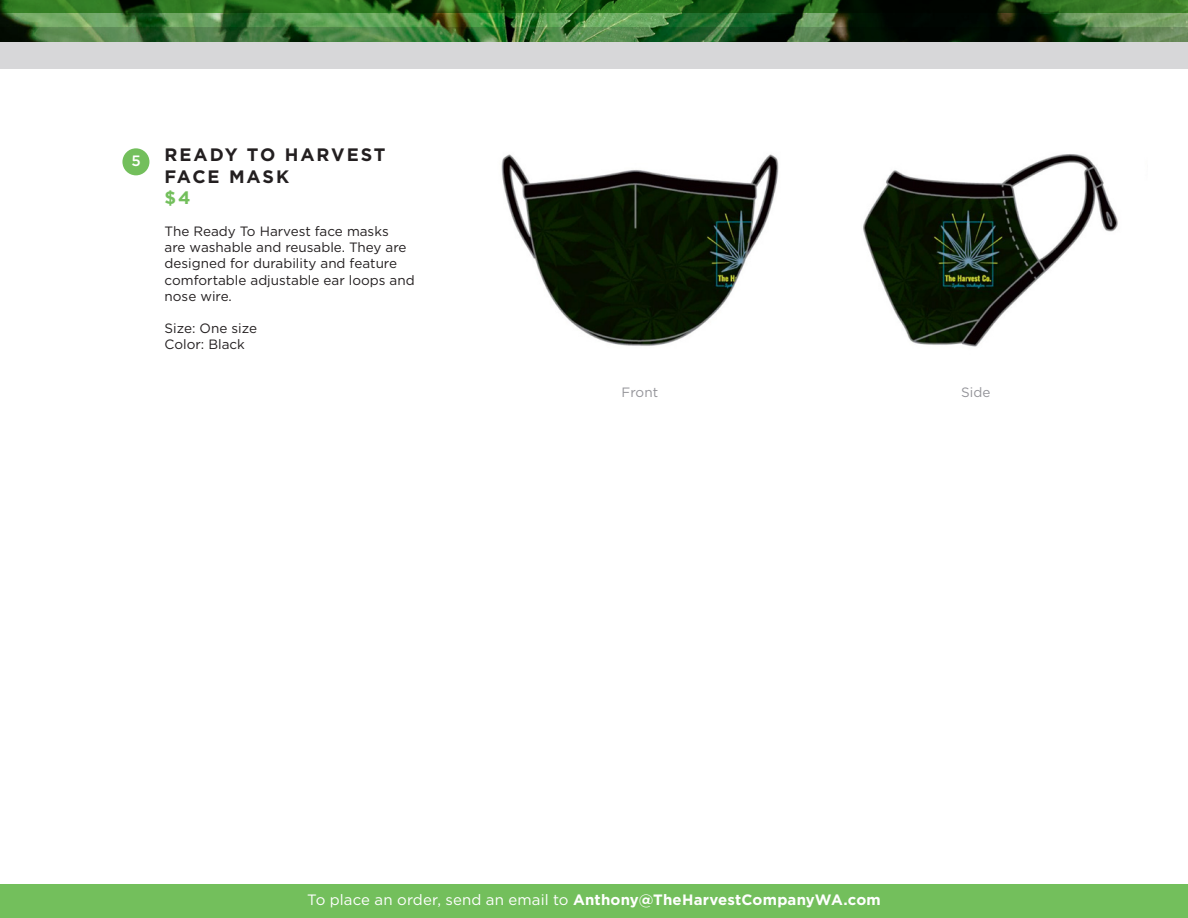
<style>
.page{position:relative;width:1188px;height:918px;background:#fff}
.page>*{position:absolute;margin:0;border:0;box-sizing:border-box;transform-origin:0 0}
.t1{font:700 18px/21.6px "Gotham";letter-spacing:.11em;color:#231f20}
.t2{font:700 18px "Gotham";color:#73bf5c}
.t3{font:700 15px "Gotham";letter-spacing:.01em;color:#fff}
.t4{font:500 15px "Gotham";color:#fff}
.t5{font:13.5px/16.2px "Gotham";color:#231f20}
.t6{font:13.5px "Gotham";color:#949499}
.s1{font-weight:400}
</style>
<div class="page">
<div style="left:0;top:884px;width:1188px;height:34px;background:#73bf5c"></div>
<img style="left:0;top:13px;width:1188px;height:14px">
<svg style="left:0;top:27px;width:1188px;height:41px;background:#9aa99a"></svg>
<svg style="left:0;top:0;width:1188px;height:13px;background:#215b17"></svg>
<img style="left:501px;top:154px;width:278px;height:192px">
<img style="left:863px;top:154px;width:255px;height:193px">
<div style="left:122px;top:148px;width:27px;height:27px;background:#73bf5c;border-radius:50%"></div>
<p class="t4" style="left:132px;top:151px;width:11px">5</p>
<p class="t1" style="left:165px;top:144px;width:223px">READY TO HARVEST<br>FACE MASK</p>
<p class="t2" style="left:165px;top:186px;width:28px">$4</p>
<p class="t5" style="left:165px;top:223px;width:252px">The Ready To Harvest face masks<br>are washable and reusable. They are designed for durability and feature comfortable adjustable ear loops and nose wire.</p>
<p class="t5" style="left:165px;top:320px;width:94px">Size: One size</p>
<p class="t5" style="left:165px;top:336px;width:82px">Color: Black</p>
<p class="t6" style="left:622px;top:384px;width:38px">Front</p>
<p class="t6" style="left:961px;top:384px;width:31px">Side</p>
<p class="t3" style="left:307px;top:890px;width:575px"><span class="s1">To place an order, send an email to</span> Anthony@TheHarvestCompanyWA.com</p>
</div>
